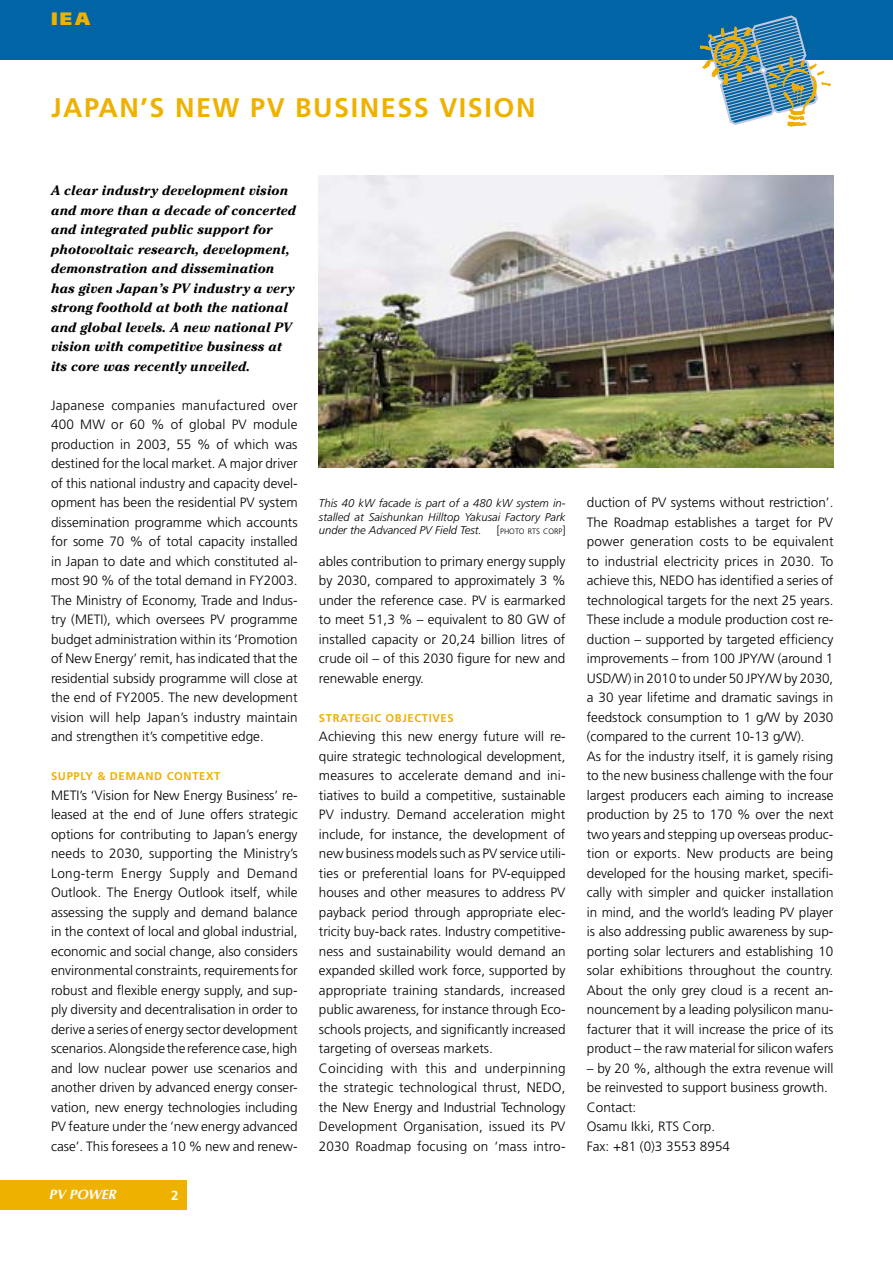
<style>
.page{position:relative;width:893px;height:1263px;background:#fff}
.page>*{position:absolute;margin:0;border:0;box-sizing:border-box;transform-origin:0 0}
.t1{font:700 27px "Frutiger";letter-spacing:.055em;color:#efb100}
.t2{font:900 18px "Frutiger";color:#efb100}
.t3{font:300 13.5px/19.5px "Frutiger";color:#000;text-align:justify}
.t4{font:italic 700 13.5px/19.5px "Cheltenham";color:#000}
.t5{font:italic 700 13.5px "Optima";color:#fff}
.t6{font:700 13.2px "Frutiger";color:#fff}
.t7{font:italic 300 11.25px/13.5px "Frutiger";color:#000;text-align:justify}
.t8{font:700 11.25px "Frutiger";letter-spacing:.055em;color:#efb100}
.t9{font:300 7.8px "Frutiger";color:#000}
.s1{font-size:11.25px}
</style>
<div class="page">
<div style="left:0;top:0;width:893px;height:60px;background:#0064a5"></div>
<div style="left:0;top:1180px;width:187px;height:29px;background:#efb100"></div>
<img style="left:319px;top:175px;width:514px;height:293px">
<svg style="left:700px;top:15px;width:131px;height:112px"></svg>
<h2 class="t2" style="left:51px;top:7px;width:40px">IEA</h2>
<h1 class="t1" style="left:51px;top:92px;width:486px">JAPAN’S NEW PV BUSINESS VISION</h1>
<p class="t4" style="left:51px;top:180px;width:247px">A clear industry development vision and more than a decade of concerted and integrated public support for photovoltaic research, development, demonstration and dissemination has given Japan’s PV industry a very strong foothold at both the national and global levels. A new national PV vision with competitive business at its core was recently unveiled.</p>
<p class="t3" style="left:51px;top:395px;width:248px">Japanese companies manufactured over 400 MW or 60 % of global PV module production in 2003, 55 % of which was destined for the local market. A major driver of this national industry and capacity devel&shy;opment has been the residential PV system dissemination programme which accounts for some 70 % of total capacity installed in Japan to date and which constituted al&shy;most 90 % of the total demand in FY2003.<br>The Ministry of Economy, Trade and Indus&shy;try (METI), which oversees PV programme budget administration within its ‘Promotion of New Energy’ remit, has indicated that the residential subsidy programme will close at the end of FY2005. The new development vision will help Japan’s industry maintain and strengthen it’s competitive edge.</p>
<p class="t8" style="left:51px;top:769px;width:171px">SUPPLY &amp; DEMAND CONTEXT</p>
<p class="t3" style="left:51px;top:785px;width:248px">METI’s ‘Vision for New Energy Business’ re&shy;leased at the end of June offers strategic options for contributing to Japan’s energy needs to 2030, supporting the Ministry’s Long-term Energy Supply and Demand Outlook. The Energy Outlook itself, while assessing the supply and demand balance in the context of local and global industrial, economic and social change, also considers environmental constraints, requirements for robust and flexible energy supply, and sup&shy;ply diversity and decentralisation in order to derive a series of energy sector development scenarios. Alongside the reference case, high and low nuclear power use scenarios and another driven by advanced energy conser&shy;vation, new energy technologies including PV feature under the ‘new energy advanced case’. This foresees a 10 % new and renew-</p>
<p class="t5" style="left:49px;top:1187px;width:69px">PV POWER</p>
<p class="t6" style="left:171px;top:1187px;width:9px">2</p>
<p class="t7" style="left:319px;top:496px;width:248px">This 40 kW facade is part of a 480 kW system in&shy;stalled at Saishunkan Hilltop Yakusai Factory Park under the Advanced PV Field Test.</p>
<p class="t9" style="left:497px;top:527px;width:70px"><span class="s1">[</span>PHOTO RTS CORP<span class="s1">]</span></p>
<p class="t3" style="left:319px;top:551px;width:248px">ables contribution to primary energy supply by 2030, compared to approximately 3 % under the reference case. PV is earmarked to meet 51,3 % – equivalent to 80 GW of installed capacity or 20,24 billion litres of crude oil – of this 2030 figure for new and renewable energy.</p>
<p class="t8" style="left:319px;top:711px;width:136px">STRATEGIC OBJECTIVES</p>
<p class="t3" style="left:319px;top:727px;width:248px;text-align:left">Achieving this new energy future will re&shy;quire strategic technological development, measures to accelerate demand and ini&shy;tiatives to build a competitive, sustainable PV industry. Demand acceleration might include, for instance, the development of new business models such as PV service utili&shy;ties or preferential loans for PV-equipped houses and other measures to address PV payback period through appropriate elec&shy;tricity buy-back rates. Industry competitive&shy;ness and sustainability would demand an expanded skilled work force, supported by appropriate training standards, increased public awareness, for instance through Eco&shy;schools projects, and significantly increased targeting of overseas markets.<br>Coinciding with this and underpinning the strategic technological thrust, NEDO, the New Energy and Industrial Technology Development Organisation, issued its PV 2030 Roadmap focusing on ‘mass intro-</p>
<p class="t3" style="left:587px;top:493px;width:248px;text-align:left">duction of PV systems without restriction’.<br>The Roadmap establishes a target for PV power generation costs to be equivalent to industrial electricity prices in 2030. To achieve this, NEDO has identified a series of technological targets for the next 25 years.<br>These include a module production cost re&shy;duction – supported by targeted efficiency improvements – from 100 JPY/W (around 1<br>USD/W) in 2010 to under 50 JPY/W by 2030, a 30 year lifetime and dramatic savings in feedstock consumption to 1 g/W by 2030 (compared to the current 10-13 g/W).<br>As for the industry itself, it is gamely rising to the new business challenge with the four largest producers each aiming to increase production by 25 to 170 % over the next two years and stepping up overseas produc&shy;tion or exports. New products are being developed for the housing market, specifi&shy;cally with simpler and quicker installation in mind, and the world’s leading PV player is also addressing public awareness by sup&shy;porting solar lecturers and establishing 10 solar exhibitions throughout the country.<br>About the only grey cloud is a recent an&shy;nouncement by a leading polysilicon manu&shy;facturer that it will increase the price of its product – the raw material for silicon wafers</p>
<p class="t3" style="left:587px;top:1058px;width:248px;text-align:left">– by 20 %, although the extra revenue will be reinvested to support business growth.<br>Contact:<br>Osamu Ikki, RTS Corp.<br>Fax: +81 (0)3 3553 8954</p>
</div>
